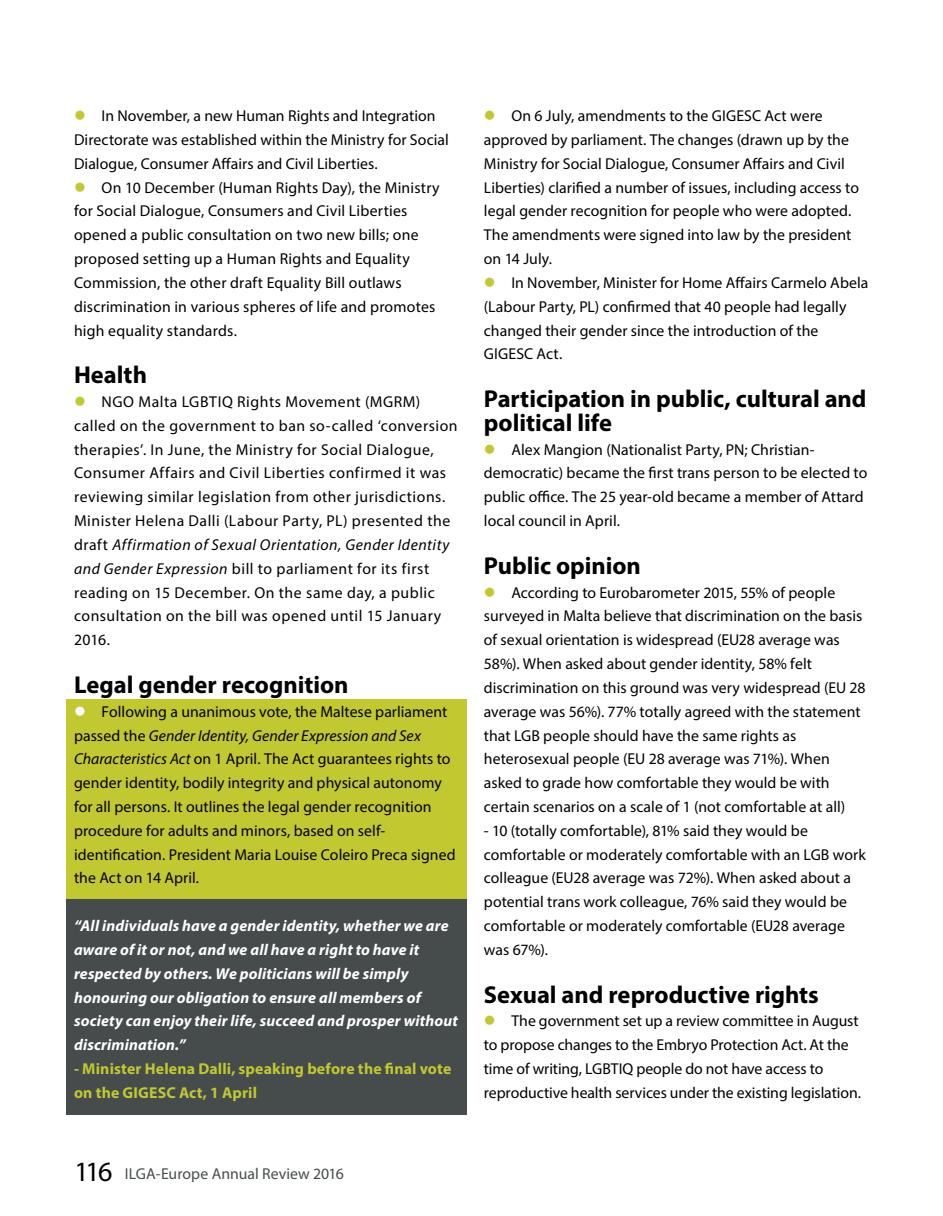
<style>
.page{position:relative;width:943px;height:1216px;background:#fff}
.page>*{position:absolute;margin:0;border:0;box-sizing:border-box;transform-origin:0 0}
.t1{font:700 24.5px/23.8px "Myriad Pro";color:#000}
.t2{font:15.75px/23.8px "Myriad Pro";letter-spacing:.005em;color:#000}
.t3{font:15.75px/23.8px "Myriad Pro";letter-spacing:.035em;color:#000}
.t4{font:italic 700 15.75px/23.8px "Myriad Pro";letter-spacing:.01em;color:#fff}
.t5{font:700 15.75px/23.8px "Myriad Pro";letter-spacing:.01em;color:#c1c830}
.t6{font:15.75px "Myriad Pro";color:#464b4c}
.s1{color:#c1c830}
.s2{font-style:italic}
.s3{color:#fff}
.s4{font-size:28px;color:#000}
</style>
<div class="page">
<div style="left:66px;top:699px;width:400px;height:215px;background:#c1c830"></div>
<div style="left:66px;top:899px;width:400px;height:215px;background:#464b4c"></div>
<p class="t2" style="left:74px;top:104px;width:376px"><span class="s1">●</span> In November, a new Human Rights and Integration<br>Directorate was established within the Ministry for Social<br>Dialogue, Consumer Affairs and Civil Liberties.</p>
<p class="t2" style="left:74px;top:175px;width:367px"><span class="s1">●</span> On 10 December (Human Rights Day), the Ministry for Social Dialogue, Consumers and Civil Liberties opened a public consultation on two new bills; one proposed setting up a Human Rights and Equality Commission, the other draft Equality Bill outlaws discrimination in various spheres of life and promotes high equality standards.</p>
<h1 class="t1" style="left:74px;top:362px;width:74px">Health</h1>
<p class="t3" style="left:74px;top:389px;width:385px"><span class="s1">●</span> NGO Malta LGBTIQ Rights Movement (MGRM) called on the government to ban so-called ‘conversion therapies’. In June, the Ministry for Social Dialogue, Consumer Affairs and Civil Liberties confirmed it was reviewing similar legislation from other jurisdictions.<br>Minister Helena Dalli (Labour Party, PL) presented the draft <span class="s2">Affirmation of Sexual Orientation, Gender Identity and Gender Expression</span> bill to parliament for its first reading on 15 December. On the same day, a public consultation on the bill was opened until 15 January 2016.</p>
<h1 class="t1" style="left:74px;top:672px;width:276px">Legal gender recognition</h1>
<p class="t2" style="left:74px;top:699px;width:383px"><span class="s3">●</span> Following a unanimous vote, the Maltese parliament passed the <span class="s2">Gender Identity, Gender Expression and Sex Characteristics Act</span> on 1 April. The Act guarantees rights to gender identity, bodily integrity and physical autonomy for all persons. It outlines the legal gender recognition procedure for adults and minors, based on self&shy;identification. President Maria Louise Coleiro Preca signed the Act on 14 April.</p>
<p class="t4" style="left:74px;top:913px;width:385px">“All individuals have a gender identity, whether we are aware of it or not, and we all have a right to have it respected by others. We politicians will be simply honouring our obligation to ensure all members of society can enjoy their life, succeed and prosper without discrimination.”</p>
<p class="t5" style="left:74px;top:1056px;width:379px">- Minister Helena Dalli, speaking before the final vote on the GIGESC Act, 1 April</p>
<p class="t6" style="left:74px;top:1163px;width:271px"><span class="s4">116</span> ILGA-Europe Annual Review 2016</p>
<p class="t2" style="left:484px;top:104px;width:376px"><span class="s1">●</span> On 6 July, amendments to the GIGESC Act were approved by parliament. The changes (drawn up by the Ministry for Social Dialogue, Consumer Affairs and Civil Liberties) clarified a number of issues, including access to legal gender recognition for people who were adopted.<br>The amendments were signed into law by the president on 14 July.</p>
<p class="t2" style="left:484px;top:270px;width:386px"><span class="s1">●</span> In November, Minister for Home Affairs Carmelo Abela (Labour Party, PL) confirmed that 40 people had legally changed their gender since the introduction of the GIGESC Act.</p>
<h1 class="t1" style="left:484px;top:386px;width:384px">Participation in public, cultural and political life</h1>
<p class="t2" style="left:484px;top:437px;width:385px"><span class="s1">●</span> Alex Mangion (Nationalist Party, PN; Christian&shy;democratic) became the first trans person to be elected to public office. The 25 year-old became a member of Attard local council in April.</p>
<h1 class="t1" style="left:484px;top:552px;width:158px">Public opinion</h1>
<p class="t2" style="left:484px;top:580px;width:383px"><span class="s1">●</span> According to Eurobarometer 2015, 55% of people surveyed in Malta believe that discrimination on the basis of sexual orientation is widespread (EU28 average was 58%). When asked about gender identity, 58% felt discrimination on this ground was very widespread (EU 28 average was 56%). 77% totally agreed with the statement that LGB people should have the same rights as heterosexual people (EU 28 average was 71%). When asked to grade how comfortable they would be with certain scenarios on a scale of 1 (not comfortable at all)</p>
<p class="t2" style="left:484px;top:818px;width:383px">- 10 (totally comfortable), 81% said they would be comfortable or moderately comfortable with an LGB work colleague (EU28 average was 72%). When asked about a potential trans work colleague, 76% said they would be comfortable or moderately comfortable (EU28 average was 67%).</p>
<h1 class="t1" style="left:484px;top:981px;width:336px">Sexual and reproductive rights</h1>
<p class="t2" style="left:484px;top:1008px;width:378px"><span class="s1">●</span> The government set up a review committee in August to propose changes to the Embryo Protection Act. At the time of writing, LGBTIQ people do not have access to reproductive health services under the existing legislation.</p>
</div>
